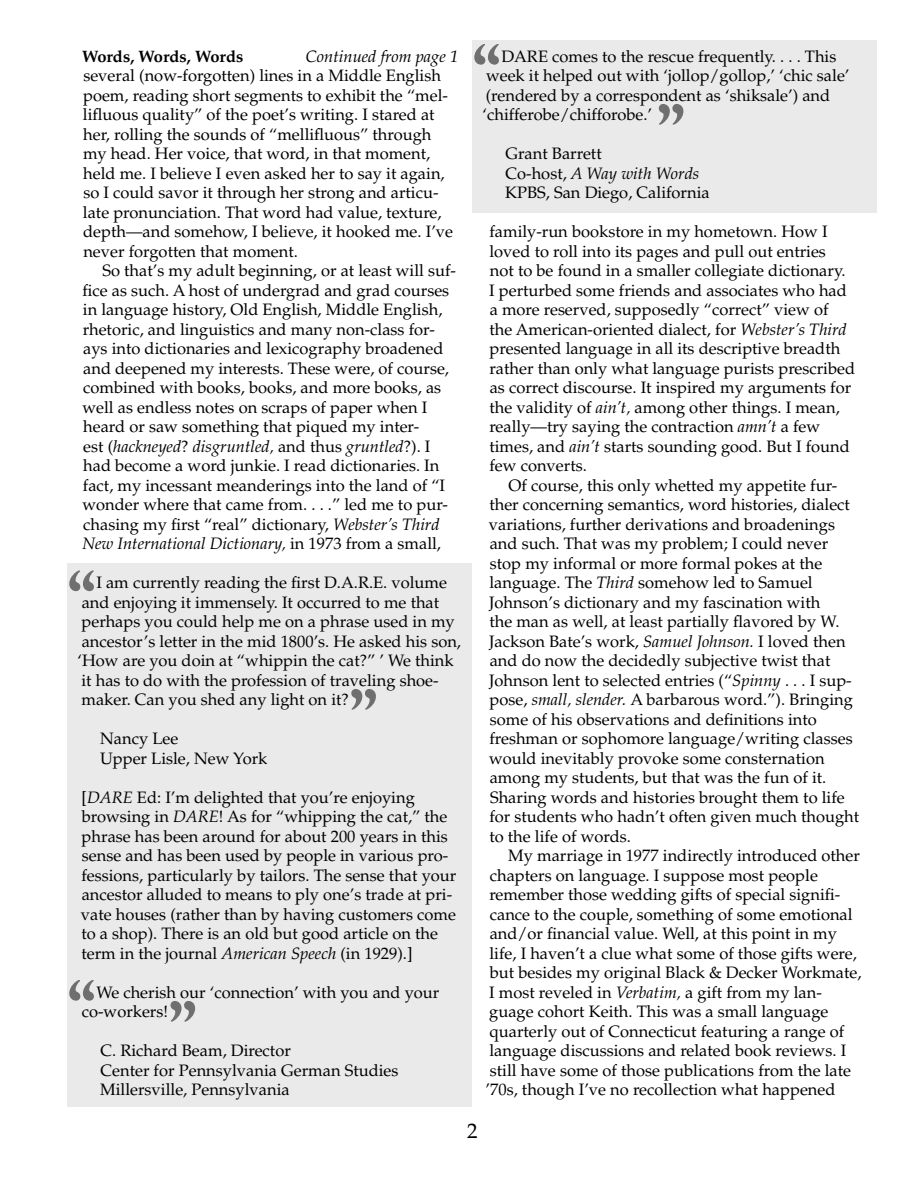
<style>
.page{position:relative;width:918px;height:1188px;background:#fff}
.page>*{position:absolute;margin:0;border:0;box-sizing:border-box;transform-origin:0 0}
.NQtext{font:700 72px "Adobe Caslon Pro";color:#6f6f6f}
.t1{font:21px "Palatino";color:#000}
.text{font:16.5px/19.5px "Palatino";color:#000}
.NQtext-2{font:16.5px/19.5px "Palatino";color:#000}
.NQaddr{font:16.5px "Palatino";color:#000}
.NQsig{font:16.5px "Palatino";color:#000}
.NQaddr-2{font:italic 16.5px "Palatino";color:#000}
.cont_note{font:italic 16.5px "Palatino";color:#000}
.cont_note-2{font:700 16.5px "Palatino";color:#000}
.s1{font-style:italic}
.s2{font-style:normal}
</style>
<div class="page">
<div style="left:68px;top:563px;width:404px;height:411px;background:#eaeaea"></div>
<div style="left:472px;top:41px;width:406px;height:172px;background:#eaeaea"></div>
<div style="left:68px;top:972px;width:404px;height:135px;background:#eaeaea"></div>
<p class="cont_note-2" style="left:82px;top:46px;width:163px">Words, Words, Words</p>
<p class="cont_note" style="left:306px;top:46px;width:154px">Continued from page 1</p>
<p class="text" style="left:83px;top:66px;width:372px">several (now-forgotten) lines in a Middle English poem, reading short segments to exhibit the “mel&shy;lifluous quality” of the poet’s writing. I stared at her, rolling the sounds of “mellifluous” through my head. Her voice, that word, in that moment, held me. I believe I even asked her to say it again, so I could savor it through her strong and articu&shy;late pronunciation. That word had value, texture, depth—and somehow, I believe, it hooked me. I’ve never forgotten that moment.</p>
<p class="text" style="left:82px;top:261px;width:375px;text-indent:20px">So that’s my adult beginning, or at least will suf&shy;fice as such. A host of undergrad and grad courses in language history, Old English, Middle English, rhetoric, and linguistics and many non-class for&shy;ays into dictionaries and lexicography broadened and deepened my interests. These were, of course, combined with books, books, and more books, as well as endless notes on scraps of paper when I heard or saw something that piqued my inter-<br>est (<span class="s1">hackneyed</span>? <span class="s1">disgruntled,</span> and thus <span class="s1">gruntled</span>?). I had become a word junkie. I read dictionaries. In fact, my incessant meanderings into the land of “I wonder where that came from. . . .” led me to pur&shy;chasing my first “real” dictionary, <span class="s1">Webster’s Third New International Dictionary,</span> in 1973 from a small,</p>
<p class="NQtext" style="left:68px;top:556px;width:30px">“</p>
<p class="NQtext-2" style="left:78px;top:573px;width:385px;text-indent:19px">I am currently reading the first D.A.R.E. volume and enjoying it immensely. It occurred to me that perhaps you could help me on a phrase used in my ancestor’s letter in the mid 1800’s. He asked his son, ‘How are you doin at “whippin the cat?” ’ We think it has to do with the profession of traveling shoe&shy;maker. Can you shed any light on it?</p>
<p class="NQsig" style="left:100px;top:729px;width:80px">Nancy Lee</p>
<p class="NQtext" style="left:349px;top:674px;width:30px">”</p>
<p class="NQaddr" style="left:100px;top:748px;width:169px">Upper Lisle, New York</p>
<p class="NQtext-2" style="left:81px;top:787px;width:377px">[<span class="s1">DARE</span> Ed: I’m delighted that you’re enjoying browsing in <span class="s1">DARE</span>! As for “whipping the cat,” the phrase has been around for about 200 years in this sense and has been used by people in various pro&shy;fessions, particularly by tailors. The sense that your ancestor alluded to means to ply one’s trade at pri&shy;vate houses (rather than by having customers come to a shop). There is an old but good article on the term in the journal <span class="s1">American Speech</span> (in 1929).]</p>
<p class="NQtext" style="left:68px;top:965px;width:30px">“</p>
<p class="NQtext-2" style="left:82px;top:982px;width:359px;text-indent:15px">We cherish our ‘connection’ with you and your co-workers!</p>
<p class="NQsig" style="left:101px;top:1041px;width:192px">C. Richard Beam, Director</p>
<p class="NQtext" style="left:168px;top:986px;width:30px">”</p>
<p class="NQaddr" style="left:101px;top:1060px;width:300px">Center for Pennsylvania German Studies</p>
<p class="NQaddr" style="left:100px;top:1080px;width:191px">Millersville, Pennsylvania</p>
<p class="NQtext" style="left:473px;top:29px;width:30px">“</p>
<p class="NQtext-2" style="left:483px;top:46px;width:368px;text-indent:19px">DARE comes to the rescue frequently. . . . This week it helped out with ‘jollop/gollop,’ ‘chic sale’ (rendered by a correspondent as ‘shiksale’) and ‘chifferobe/chifforobe.’</p>
<p class="NQsig" style="left:506px;top:144px;width:98px">Grant Barrett</p>
<p class="NQtext" style="left:656px;top:89px;width:30px">”</p>
<p class="NQaddr-2" style="left:506px;top:163px;width:195px"><span class="s2">Co-host,</span> A Way with Words</p>
<p class="NQaddr" style="left:505px;top:183px;width:206px">KPBS, San Diego, California</p>
<p class="text" style="left:489px;top:222px;width:368px">family-run bookstore in my hometown. How I loved to roll into its pages and pull out entries<br>not to be found in a smaller collegiate dictionary.<br>I perturbed some friends and associates who had a more reserved, supposedly “correct” view of<br>the American-oriented dialect, for <span class="s1">Webster’s Third </span>presented language in all its descriptive breadth rather than only what language purists prescribed as correct discourse. It inspired my arguments for the validity of <span class="s1">ain’t,</span> among other things. I mean, really—try saying the contraction <span class="s1">amn’t</span> a few times, and <span class="s1">ain’t</span> starts sounding good. But I found few converts.</p>
<p class="text" style="left:489px;top:475px;width:372px;text-indent:20px">Of course, this only whetted my appetite fur&shy;ther concerning semantics, word histories, dialect variations, further derivations and broadenings and such. That was my problem; I could never stop my informal or more formal pokes at the language. The <span class="s1">Third</span> somehow led to Samuel Johnson’s dictionary and my fascination with<br>the man as well, at least partially flavored by W.<br>Jackson Bate’s work, <span class="s1">Samuel Johnson.</span> I loved then and do now the decidedly subjective twist that Johnson lent to selected entries (“<span class="s1">Spinny</span> . . . I sup&shy;pose, <span class="s1">small, slender.</span> A barbarous word.”). Bringing some of his observations and definitions into freshman or sophomore language/writing classes would inevitably provoke some consternation among my students, but that was the fun of it.<br>Sharing words and histories brought them to life for students who hadn’t often given much thought to the life of words.</p>
<p class="text" style="left:486px;top:846px;width:377px;text-indent:23px">My marriage in 1977 indirectly introduced other chapters on language. I suppose most people remember those wedding gifts of special signifi&shy;cance to the couple, something of some emotional and/or financial value. Well, at this point in my life, I haven’t a clue what some of those gifts were, but besides my original Black &amp; Decker Workmate, I most reveled in <span class="s1">Verbatim,</span> a gift from my lan&shy;guage cohort Keith. This was a small language quarterly out of Connecticut featuring a range of language discussions and related book reviews. I still have some of those publications from the late ’70s, though I’ve no recollection what happened</p>
<p class="t1" style="left:467px;top:1118px;width:12px">2</p>
</div>
